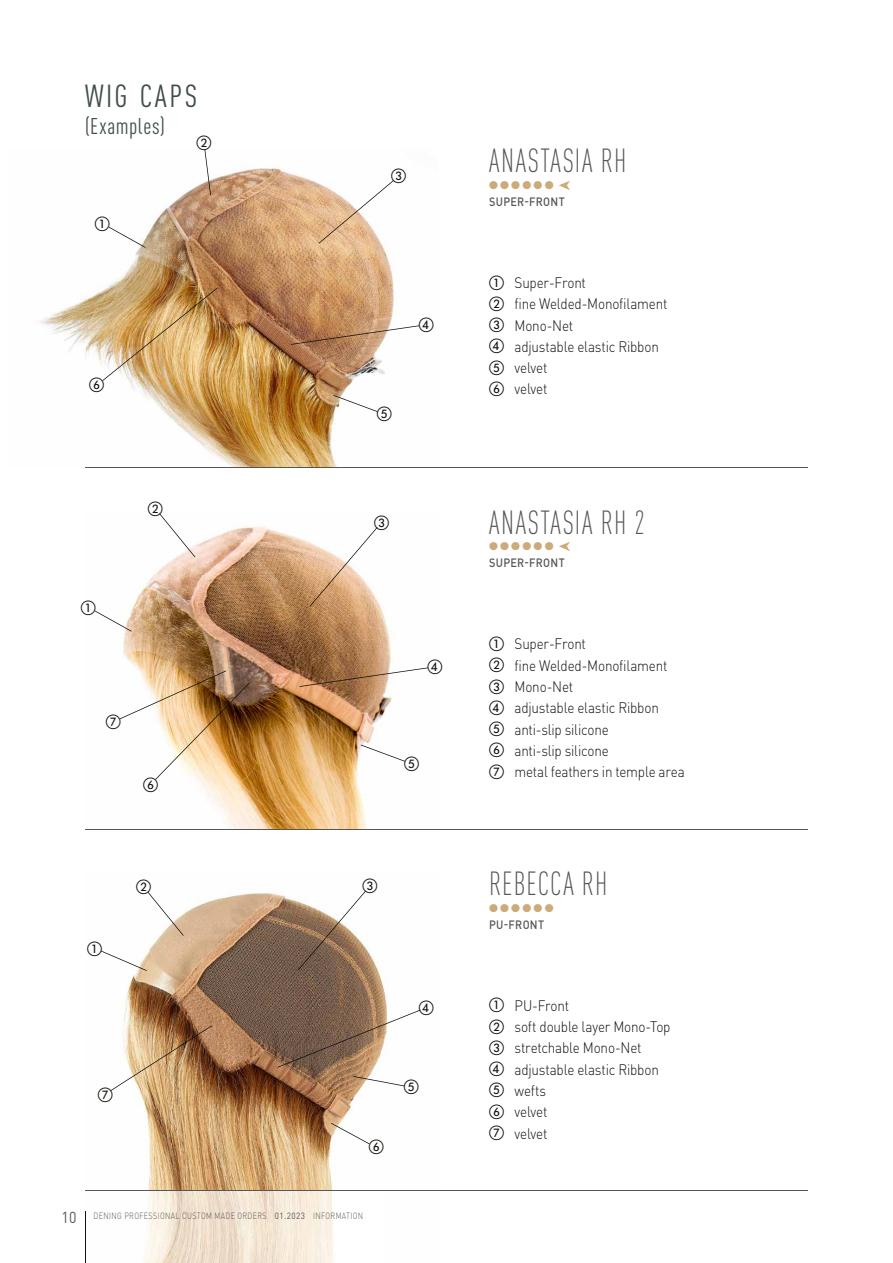
<style>
.page{position:relative;width:893px;height:1263px;background:#fff}
.page>*{position:absolute;margin:0;border:0;box-sizing:border-box;transform-origin:0 0}
.t1{font:300 33px "DIN Cond DIN Cond";letter-spacing:.045em;color:#555756;scale:.9 1}
.t2{font:31.5px "DIN Cond DIN Cond";letter-spacing:.085em;color:#414f4d}
.t3{font:25.8px "Arrows";color:#ccab7a;scale:.7 1}
.t4{font:22.5px "DIN Cond DIN Cond";letter-spacing:.03em;color:#414f4d}
.t5{font:300 15px/21.3px "DIN Pro";letter-spacing:-.015em;color:#12120d;scale:.9 1}
.t6{font:500 12px "DIN Pro";letter-spacing:.03em;color:#555756;scale:.9 1}
.t7{font:11.25px "Zapf Dingbats Std";color:#ccab7a}
.t8{font:300 9px "DIN Pro";letter-spacing:.05em;color:#555756;scale:.8 1}
.s1{font-weight:400;font-size:15.75px}
.s2{font-weight:400}
</style>
<div class="page">
<img style="left:85px;top:892px;width:301px;height:320px">
<img style="left:38px;top:167px;width:356px;height:300px">
<img style="left:123px;top:526px;width:271px;height:303px">
<img style="left:86px;top:1191px;width:296px;height:72px">
<hr style="left:85px;top:1212px;width:1px;height:51px;background:#12120d">
<hr style="left:85px;top:467px;width:723px;height:1px;background:#555756">
<hr style="left:85px;top:829px;width:723px;height:1px;background:#555756">
<hr style="left:85px;top:1190px;width:723px;height:1px;background:#555756">
<svg style="left:197px;top:149px;width:14px;height:46px"></svg>
<svg style="left:95px;top:216px;width:51px;height:32px"></svg>
<svg style="left:94px;top:600px;width:38px;height:32px"></svg>
<svg style="left:319px;top:169px;width:75px;height:75px"></svg>
<svg style="left:291px;top:317px;width:129px;height:28px"></svg>
<svg style="left:299px;top:660px;width:129px;height:27px"></svg>
<svg style="left:333px;top:395px;width:59px;height:26px"></svg>
<svg style="left:361px;top:744px;width:45px;height:27px"></svg>
<img style="left:89px;top:288px;width:128px;height:104px">
<img style="left:119px;top:671px;width:130px;height:121px">
<svg style="left:87px;top:891px;width:97px;height:80px"></svg>
<svg style="left:148px;top:513px;width:47px;height:44px"></svg>
<svg style="left:298px;top:890px;width:79px;height:80px"></svg>
<svg style="left:309px;top:526px;width:80px;height:81px"></svg>
<svg style="left:277px;top:1000px;width:144px;height:68px"></svg>
<svg style="left:353px;top:1076px;width:52px;height:18px"></svg>
<svg style="left:331px;top:1123px;width:53px;height:31px"></svg>
<img style="left:98px;top:1025px;width:114px;height:77px">
<h2 class="t2" style="left:85px;top:78px;width:114px">WIG CAPS</h2>
<h3 class="t4" style="left:85px;top:113px;width:81px">(Examples)</h3>
<p class="t8" style="left:62px;top:1209px;width:378px"><span class="s1">10</span> DENING PROFESSIONAL CUSTOM MADE ORDERS <span class="s2">01.2023</span> INFORMATION</p>
<h1 class="t1" style="left:489px;top:142px;width:154px">ANASTASIA RH</h1>
<p class="t7" style="left:489px;top:179px;width:66px">●●●●●●</p>
<h3 class="t3" style="left:558px;top:171px;width:21px">b</h3>
<p class="t6" style="left:489px;top:193px;width:86px">SUPER-FRONT</p>
<p class="t5" style="left:489px;top:271px;width:200px">① Super-Front<br>② fine Welded-Monofilament<br>③ Mono-Net<br>④ adjustable elastic Ribbon<br>⑤ velvet<br>⑥ velvet</p>
<h1 class="t1" style="left:489px;top:503px;width:175px">ANASTASIA RH 2</h1>
<p class="t7" style="left:489px;top:541px;width:66px">●●●●●●</p>
<h3 class="t3" style="left:558px;top:532px;width:21px">b</h3>
<p class="t6" style="left:489px;top:555px;width:86px">SUPER-FRONT</p>
<p class="t5" style="left:489px;top:633px;width:219px">① Super-Front<br>② fine Welded-Monofilament<br>③ Mono-Net<br>④ adjustable elastic Ribbon<br>⑤ anti-slip silicone<br>⑥ anti-slip silicone<br>⑦ metal feathers in temple area</p>
<h1 class="t1" style="left:489px;top:865px;width:133px">REBECCA RH</h1>
<p class="t7" style="left:489px;top:902px;width:66px">●●●●●●</p>
<p class="t6" style="left:489px;top:916px;width:63px">PU-FRONT</p>
<p class="t5" style="left:489px;top:994px;width:203px">① PU-Front<br>② soft double layer Mono-Top<br>③ stretchable Mono-Net<br>④ adjustable elastic Ribbon<br>⑤ wefts<br>⑥ velvet<br>⑦ velvet</p>
</div>
